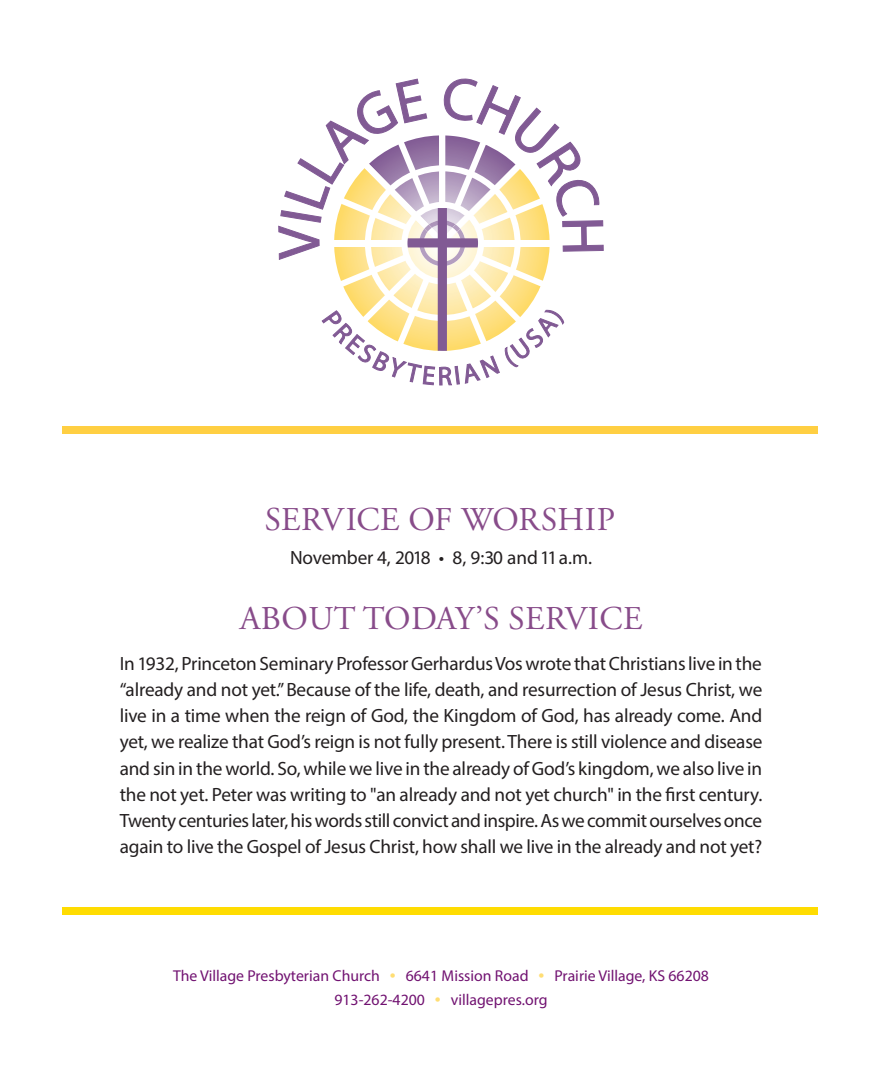
<style>
.page{position:relative;width:882px;height:1071px;background:#fff}
.page>*{position:absolute;margin:0;border:0;box-sizing:border-box;transform-origin:0 0}
.t1{font:33.25px "Adobe Garamond Pro";letter-spacing:.015em;color:#884c8a}
.t2{font:19.25px/26.2px "Myriad Pro";letter-spacing:-.01em;color:#231f20;text-align:justify}
.t3{font:15.75px/24.5px "Myriad Pro";color:#711271;text-align:center}
.s1{font-size:21px;color:#ffde74}
</style>
<div class="page">
<svg style="left:278px;top:79px;width:326px;height:306px"></svg>
<div style="left:62px;top:426px;width:756px;height:7px;background:#ffcf42"></div>
<div style="left:62px;top:907px;width:756px;height:8px;background:#ffdc01"></div>
<h1 class="t1" style="left:265px;top:500px;width:352px">SERVICE OF WORSHIP</h1>
<p class="t2" style="left:290px;top:544px;width:304px">November 4, 2018 • 8, 9:30 and 11 a.m.</p>
<h1 class="t1" style="left:240px;top:598px;width:404px">ABOUT TODAY’S SERVICE</h1>
<p class="t2" style="left:120px;top:650px;width:644px">In 1932, Princeton Seminary Professor Gerhardus Vos wrote that Christians live in the “already and not yet.” Because of the life, death, and resurrection of Jesus Christ, we live in a time when the reign of God, the Kingdom of God, has already come. And yet, we realize that God’s reign is not fully present. There is still violence and disease and sin in the world. So, while we live in the already of God’s kingdom, we also live in the not yet. Peter was writing to "an already and not yet church" in the first century.<br>Twenty centuries later, his words still convict and inspire. As we commit ourselves once again to live the Gospel of Jesus Christ, how shall we live in the already and not yet?</p>
<p class="t3" style="left:173px;top:963px;width:537px">The Village Presbyterian Church <span class="s1">•</span> 6641 Mission Road <span class="s1">•</span> Prairie Village, KS 66208<br>913-262-4200 <span class="s1">•</span> villagepres.org</p>
</div>
